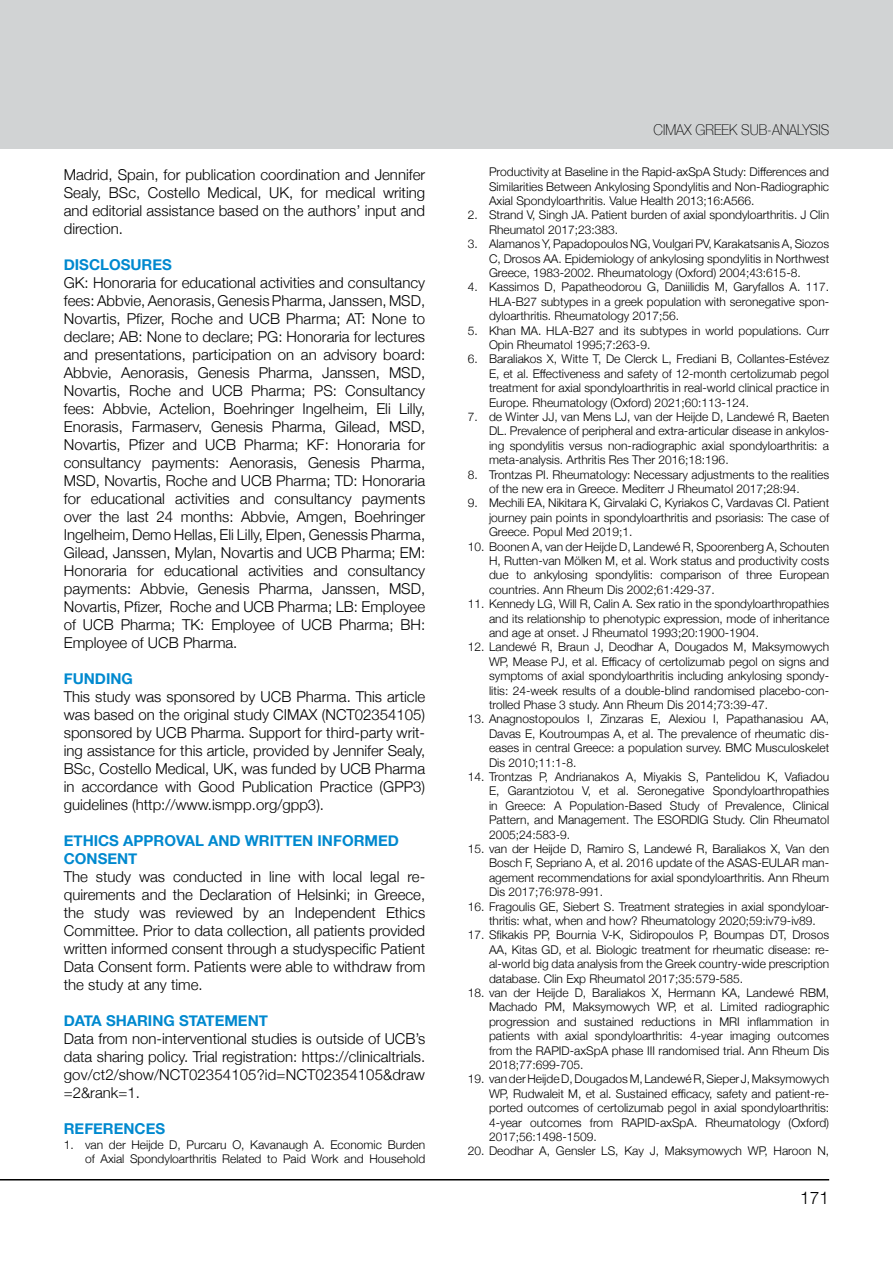
<style>
.page{position:relative;width:893px;height:1263px;background:#fff}
.page>*{position:absolute;margin:0;border:0;box-sizing:border-box;transform-origin:0 0}
.t1{font:300 17.4px "Helvetica Neue";color:#000}
.t2{font:300 15px/18px "Helvetica Neue";color:#000;text-align:justify}
.t3{font:700 15px/18px "Helvetica Neue";color:#0089cf}
.t4{font:100 15px "Helvetica Neue";color:#000;scale:.9 1}
.t5{font:300 12px/14.4px "Helvetica Neue";color:#000;text-align:justify}
</style>
<div class="page">
<hr style="left:0;top:1179px;width:829px;height:1px;background:#000">
<div style="left:0;top:0;width:893px;height:149px;background:#d1d3d4"></div>
<p class="t2" style="left:64px;top:165px;width:363px">Madrid, Spain, for publication coordination and Jennifer Sealy, BSc, Costello Medical, UK, for medical writing and editorial assistance based on the authors’ input and direction.</p>
<p class="t3" style="left:64px;top:256px;width:110px">DISCLOSURES</p>
<p class="t2" style="left:64px;top:273px;width:363px">GK: Honoraria for educational activities and consultancy fees: Abbvie, Aenorasis, Genesis Pharma, Janssen, MSD, Novartis, Pfizer, Roche and UCB Pharma; AT: None to declare; AB: None to declare; PG: Honoraria for lectures and presentations, participation on an advisory board:<br>Abbvie, Aenorasis, Genesis Pharma, Janssen, MSD, Novartis, Roche and UCB Pharma; PS: Consultancy fees: Abbvie, Actelion, Boehringer Ingelheim, Eli Lilly, Enorasis, Farmaserv, Genesis Pharma, Gilead, MSD, Novartis, Pfizer and UCB Pharma; KF: Honoraria for consultancy payments: Aenorasis, Genesis Pharma, MSD, Novartis, Roche and UCB Pharma; TD: Honoraria for educational activities and consultancy payments over the last 24 months: Abbvie, Amgen, Boehringer Ingelheim, Demo Hellas, Eli Lilly, Elpen, Genessis Pharma, Gilead, Janssen, Mylan, Novartis and UCB Pharma; EM:<br>Honoraria for educational activities and consultancy payments: Abbvie, Genesis Pharma, Janssen, MSD, Novartis, Pfizer, Roche and UCB Pharma; LB: Employee of UCB Pharma; TK: Employee of UCB Pharma; BH:<br>Employee of UCB Pharma.</p>
<p class="t3" style="left:64px;top:670px;width:71px">FUNDING</p>
<p class="t2" style="left:64px;top:687px;width:363px">This study was sponsored by UCB Pharma. This article was based on the original study CIMAX (NCT02354105) sponsored by UCB Pharma. Support for third-party writ&shy;ing assistance for this article, provided by Jennifer Sealy, BSc, Costello Medical, UK, was funded by UCB Pharma in accordance with Good Publication Practice (GPP3) guidelines (http://www.ismpp.org/gpp3).</p>
<p class="t3" style="left:64px;top:832px;width:337px">ETHICS APPROVAL AND WRITTEN INFORMED<br>CONSENT</p>
<p class="t2" style="left:64px;top:867px;width:363px">The study was conducted in line with local legal re&shy;quirements and the Declaration of Helsinki; in Greece, the study was reviewed by an Independent Ethics Committee. Prior to data collection, all patients provided written informed consent through a studyspecific Patient Data Consent form. Patients were able to withdraw from the study at any time.</p>
<p class="t3" style="left:64px;top:1012px;width:206px">DATA SHARING STATEMENT</p>
<p class="t2" style="left:64px;top:1029px;width:363px">Data from non-interventional studies is outside of UCB’s data sharing policy. Trial registration: https://clinicaltrials. gov/ct2/show/NCT02354105?id=NCT02354105&amp;draw =2&amp;rank=1.</p>
<p class="t3" style="left:64px;top:1120px;width:103px">REFERENCES</p>
<p class="t5" style="left:64px;top:1136px;width:363px;text-align:right">1. van der Heijde D, Purcaru O, Kavanaugh A. Economic Burden of Axial Spondyloarthritis Related to Paid Work and Household</p>
<p class="t4" style="left:654px;top:119px;width:197px">CIMAX GREEK SUB-ANALYSIS</p>
<p class="t4" style="left:799px;top:119px;width:36px">TITLE</p>
<p class="t5" style="left:489px;top:164px;width:342px">Productivity at Baseline in the Rapid-axSpA Study: Differences and Similarities Between Ankylosing Spondylitis and Non-Radiographic Axial Spondyloarthritis. Value Health 2013;16:A566.</p>
<p class="t5" style="left:489px;top:207px;width:342px;text-indent:-21px">2. Strand V, Singh JA. Patient burden of axial spondyloarthritis. J Clin<br>Rheumatol 2017;23:383.</p>
<p class="t5" style="left:489px;top:236px;width:342px;text-indent:-21px">3. Alamanos Y, Papadopoulos NG, Voulgari PV, Karakatsanis A, Siozos C, Drosos AA. Epidemiology of ankylosing spondylitis in Northwest Greece, 1983-2002. Rheumatology (Oxford) 2004;43:615-8.</p>
<p class="t5" style="left:489px;top:279px;width:342px;text-indent:-21px">4. Kassimos D, Papatheodorou G, Daniilidis M, Garyfallos A. 117.<br>HLA-B27 subtypes in a greek population with seronegative spon&shy;dyloarthritis. Rheumatology 2017;56.</p>
<p class="t5" style="left:489px;top:322px;width:342px;text-indent:-21px">5. Khan MA. HLA-B27 and its subtypes in world populations. Curr<br>Opin Rheumatol 1995;7:263-9.</p>
<p class="t5" style="left:489px;top:351px;width:342px;text-indent:-21px">6. Baraliakos X, Witte T, De Clerck L, Frediani B, Collantes-Estévez E, et al. Effectiveness and safety of 12-month certolizumab pegol treatment for axial spondyloarthritis in real-world clinical practice in Europe. Rheumatology (Oxford) 2021;60:113-124.</p>
<p class="t5" style="left:489px;top:409px;width:342px;text-indent:-21px">7. de Winter JJ, van Mens LJ, van der Heijde D, Landewé R, Baeten DL. Prevalence of peripheral and extra-articular disease in ankylos&shy;ing spondylitis versus non-radiographic axial spondyloarthritis: a meta-analysis. Arthritis Res Ther 2016;18:196.</p>
<p class="t5" style="left:489px;top:466px;width:342px;text-indent:-21px">8. Trontzas PI. Rheumatology: Necessary adjustments to the realities of the new era in Greece. Mediterr J Rheumatol 2017;28:94.</p>
<p class="t5" style="left:489px;top:495px;width:342px;text-indent:-21px">9. Mechili EA, Nikitara K, Girvalaki C, Kyriakos C, Vardavas CI. Patient journey pain points in spondyloarthritis and psoriasis: The case of Greece. Popul Med 2019;1.</p>
<p class="t5" style="left:489px;top:538px;width:342px;text-indent:-21px">10. Boonen A, van der Heijde D, Landewé R, Spoorenberg A, Schouten H, Rutten-van Mölken M, et al. Work status and productivity costs due to ankylosing spondylitis: comparison of three European countries. Ann Rheum Dis 2002;61:429-37.</p>
<p class="t5" style="left:489px;top:596px;width:342px;text-indent:-21px">11. Kennedy LG, Will R, Calin A. Sex ratio in the spondyloarthropathies and its relationship to phenotypic expression, mode of inheritance and age at onset. J Rheumatol 1993;20:1900-1904.</p>
<p class="t5" style="left:489px;top:639px;width:342px;text-indent:-21px">12. Landewé R, Braun J, Deodhar A, Dougados M, Maksymowych WP, Mease PJ, et al. Efficacy of certolizumab pegol on signs and symptoms of axial spondyloarthritis including ankylosing spondy&shy;litis: 24-week results of a double-blind randomised placebo-con&shy;trolled Phase 3 study. Ann Rheum Dis 2014;73:39-47.</p>
<p class="t5" style="left:489px;top:711px;width:342px;text-indent:-21px">13. Anagnostopoulos I, Zinzaras E, Alexiou I, Papathanasiou AA, Davas E, Koutroumpas A, et al. The prevalence of rheumatic dis&shy;eases in central Greece: a population survey. BMC Musculoskelet Dis 2010;11:1-8.</p>
<p class="t5" style="left:489px;top:769px;width:342px;text-indent:-21px">14. Trontzas P, Andrianakos A, Miyakis S, Pantelidou K, Vafiadou E, Garantziotou V, et al. Seronegative Spondyloarthropathies in Greece: A Population-Based Study of Prevalence, Clinical Pattern, and Management. The ESORDIG Study. Clin Rheumatol 2005;24:583-9.</p>
<p class="t5" style="left:489px;top:841px;width:342px;text-indent:-21px">15. van der Heijde D, Ramiro S, Landewé R, Baraliakos X, Van den Bosch F, Sepriano A, et al. 2016 update of the ASAS-EULAR man&shy;agement recommendations for axial spondyloarthritis. Ann Rheum Dis 2017;76:978-991.</p>
<p class="t5" style="left:489px;top:898px;width:342px;text-indent:-21px">16. Fragoulis GE, Siebert S. Treatment strategies in axial spondyloar&shy;thritis: what, when and how? Rheumatology 2020;59:iv79-iv89.</p>
<p class="t5" style="left:489px;top:927px;width:342px;text-indent:-21px">17. Sfikakis PP, Bournia V-K, Sidiropoulos P, Boumpas DT, Drosos AA, Kitas GD, et al. Biologic treatment for rheumatic disease: re&shy;al-world big data analysis from the Greek country-wide prescription database. Clin Exp Rheumatol 2017;35:579-585.</p>
<p class="t5" style="left:489px;top:985px;width:342px;text-indent:-21px">18. van der Heijde D, Baraliakos X, Hermann KA, Landewé RBM, Machado PM, Maksymowych WP, et al. Limited radiographic progression and sustained reductions in MRI inflammation in patients with axial spondyloarthritis: 4-year imaging outcomes from the RAPID-axSpA phase III randomised trial. Ann Rheum Dis 2018;77:699-705.</p>
<p class="t5" style="left:489px;top:1071px;width:342px;text-indent:-21px">19. van der Heijde D, Dougados M, Landewé R, Sieper J, Maksymowych WP, Rudwaleit M, et al. Sustained efficacy, safety and patient-re&shy;ported outcomes of certolizumab pegol in axial spondyloarthritis:<br>4-year outcomes from RAPID-axSpA. Rheumatology (Oxford)<br>2017;56:1498-1509.</p>
<p class="t5" style="left:468px;top:1143px;width:363px">20. Deodhar A, Gensler LS, Kay J, Maksymowych WP, Haroon N,</p>
<h1 class="t1" style="left:800px;top:1184px;width:31px">171</h1>
</div>
